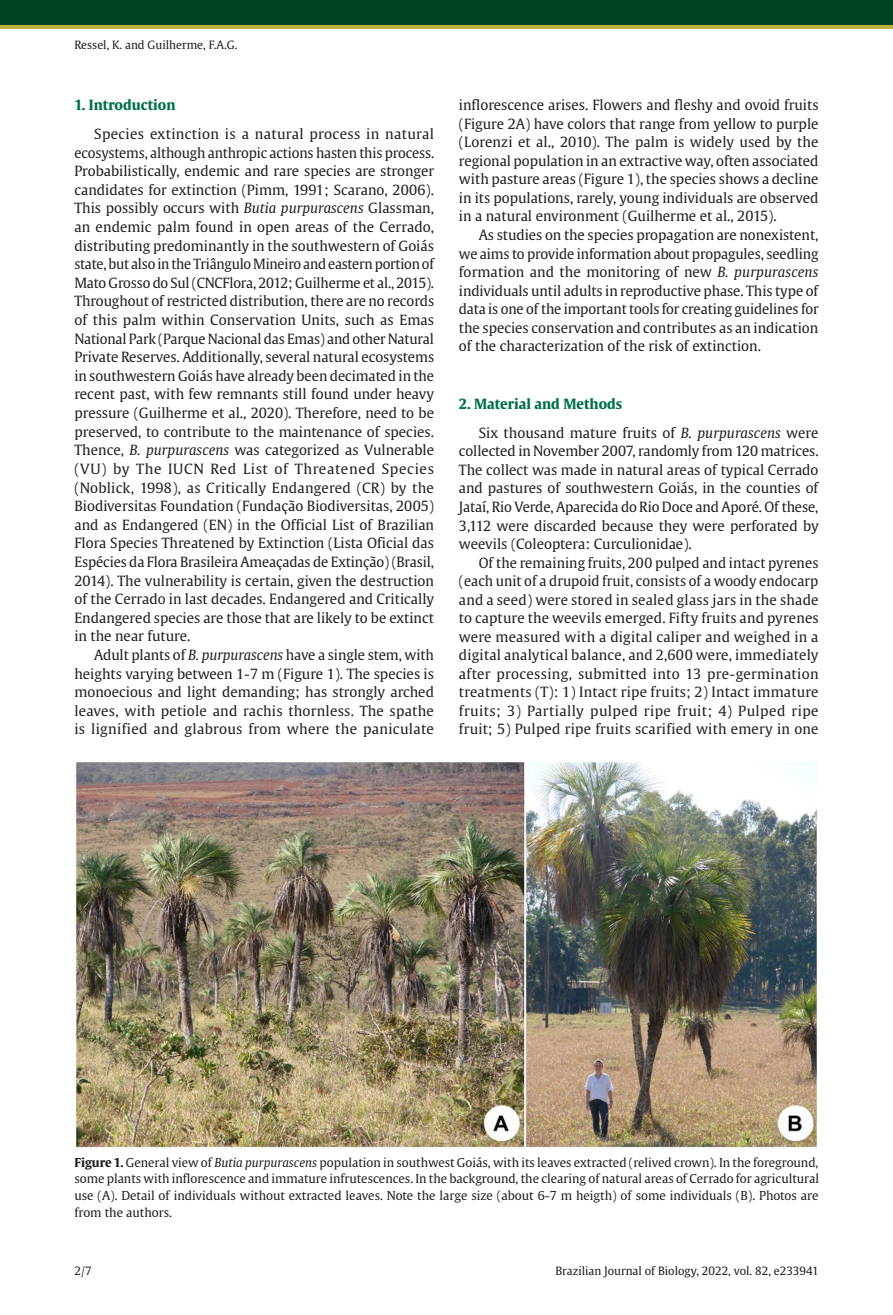
<style>
.page{position:relative;width:893px;height:1315px;background:#fff}
.page>*{position:absolute;margin:0;border:0;box-sizing:border-box;transform-origin:0 0}
.Paragraph{font:14px/18.6px "Gulliver";color:#231f20;text-align:justify}
.Heading1{font:700 14px "Gulliver";color:#006f45}
.FigureCaption{font:12.25px/16.6px "Gulliver";color:#231f20;text-align:justify}
.t1{font:11.38px "Gulliver";color:#231f20}
.s1{font-style:italic}
.s2{font-weight:700}
</style>
<div class="page">
<div style="left:0;top:12px;width:893px;height:17px;background:#bfad40"></div>
<div style="left:0;top:0;width:893px;height:25px;background:#004023"></div>
<img style="left:75px;top:762px;width:743px;height:387px">
<p class="t1" style="left:74px;top:37px;width:165px">Ressel, K. and Guilherme, F.A.G.</p>
<p class="Heading1" style="left:74px;top:96px;width:103px">1. Introduction</p>
<p class="Paragraph" style="left:74px;top:125px;width:361px;text-indent:20px">Species extinction is a natural process in natural ecosystems, although anthropic actions hasten this process.<br>Probabilistically, endemic and rare species are stronger candidates for extinction (Pimm, 1991; Scarano, 2006).<br>This possibly occurs with <span class="s1">Butia purpurascens</span> Glassman, an endemic palm found in open areas of the Cerrado, distributing predominantly in the southwestern of Goiás state, but also in the Triângulo Mineiro and eastern portion of Mato Grosso do Sul (CNCFlora, 2012; Guilherme et al., 2015).<br>Throughout of restricted distribution, there are no records of this palm within Conservation Units, such as Emas National Park (Parque Nacional das Emas) and other Natural Private Reserves. Additionally, several natural ecosystems in southwestern Goiás have already been decimated in the recent past, with few remnants still found under heavy pressure (Guilherme et al., 2020). Therefore, need to be preserved, to contribute to the maintenance of species.<br>Thence, <span class="s1">B. purpurascens</span> was categorized as Vulnerable (VU) by The IUCN Red List of Threatened Species (Noblick, 1998), as Critically Endangered (CR) by the Biodiversitas Foundation (Fundação Biodiversitas, 2005) and as Endangered (EN) in the Official List of Brazilian Flora Species Threatened by Extinction (Lista Oficial das Espécies da Flora Brasileira Ameaçadas de Extinção) (Brasil, 2014). The vulnerability is certain, given the destruction of the Cerrado in last decades. Endangered and Critically Endangered species are those that are likely to be extinct in the near future.</p>
<p class="Paragraph" style="left:74px;top:645px;width:361px;text-indent:20px">Adult plants of <span class="s1">B. purpurascens</span> have a single stem, with heights varying between 1-7 m (Figure 1). The species is monoecious and light demanding; has strongly arched leaves, with petiole and rachis thornless. The spathe is lignified and glabrous from where the paniculate</p>
<p class="Paragraph" style="left:459px;top:96px;width:361px">inflorescence arises. Flowers and fleshy and ovoid fruits (Figure 2A) have colors that range from yellow to purple (Lorenzi et al., 2010). The palm is widely used by the regional population in an extractive way, often associated with pasture areas (Figure 1), the species shows a decline in its populations, rarely, young individuals are observed in a natural environment (Guilherme et al., 2015).</p>
<p class="Paragraph" style="left:459px;top:226px;width:361px;text-indent:20px">As studies on the species propagation are nonexistent, we aims to provide information about propagules, seedling formation and the monitoring of new <span class="s1">B. purpurascens </span>individuals until adults in reproductive phase. This type of data is one of the important tools for creating guidelines for the species conservation and contributes as an indication of the characterization of the risk of extinction.</p>
<p class="Heading1" style="left:459px;top:395px;width:165px">2. Material and Methods</p>
<p class="Paragraph" style="left:459px;top:423px;width:361px;text-indent:20px">Six thousand mature fruits of <span class="s1">B. purpurascens</span> were collected in November 2007, randomly from 120 matrices.<br>The collect was made in natural areas of typical Cerrado and pastures of southwestern Goiás, in the counties of Jataí, Rio Verde, Aparecida do Rio Doce and Aporé. Of these, 3,112 were discarded because they were perforated by weevils (Coleoptera: Curculionidae).</p>
<p class="Paragraph" style="left:459px;top:553px;width:361px;text-indent:20px">Of the remaining fruits, 200 pulped and intact pyrenes (each unit of a drupoid fruit, consists of a woody endocarp and a seed) were stored in sealed glass jars in the shade to capture the weevils emerged. Fifty fruits and pyrenes were measured with a digital caliper and weighed in a digital analytical balance, and 2,600 were, immediately after processing, submitted into 13 pre-germination treatments (T): 1) Intact ripe fruits; 2) Intact immature fruits; 3) Partially pulped ripe fruit; 4) Pulped ripe fruit; 5) Pulped ripe fruits scarified with emery in one</p>
<p class="FigureCaption" style="left:74px;top:1153px;width:746px"><span class="s2">Figure 1.</span> General view of <span class="s1">Butia purpurascens</span> population in southwest Goiás, with its leaves extracted (relived crown). In the foreground, some plants with inflorescence and immature infrutescences. In the background, the clearing of natural areas of Cerrado for agricultural use (A). Detail of individuals without extracted leaves. Note the large size (about 6-7 m heigth) of some individuals (B). Photos are from the authors.</p>
<p class="t1" style="left:74px;top:1264px;width:19px">2/7</p>
<p class="t1" style="left:555px;top:1264px;width:265px">Brazilian Journal of Biology, 2022, vol. 82, e233941</p>
</div>
